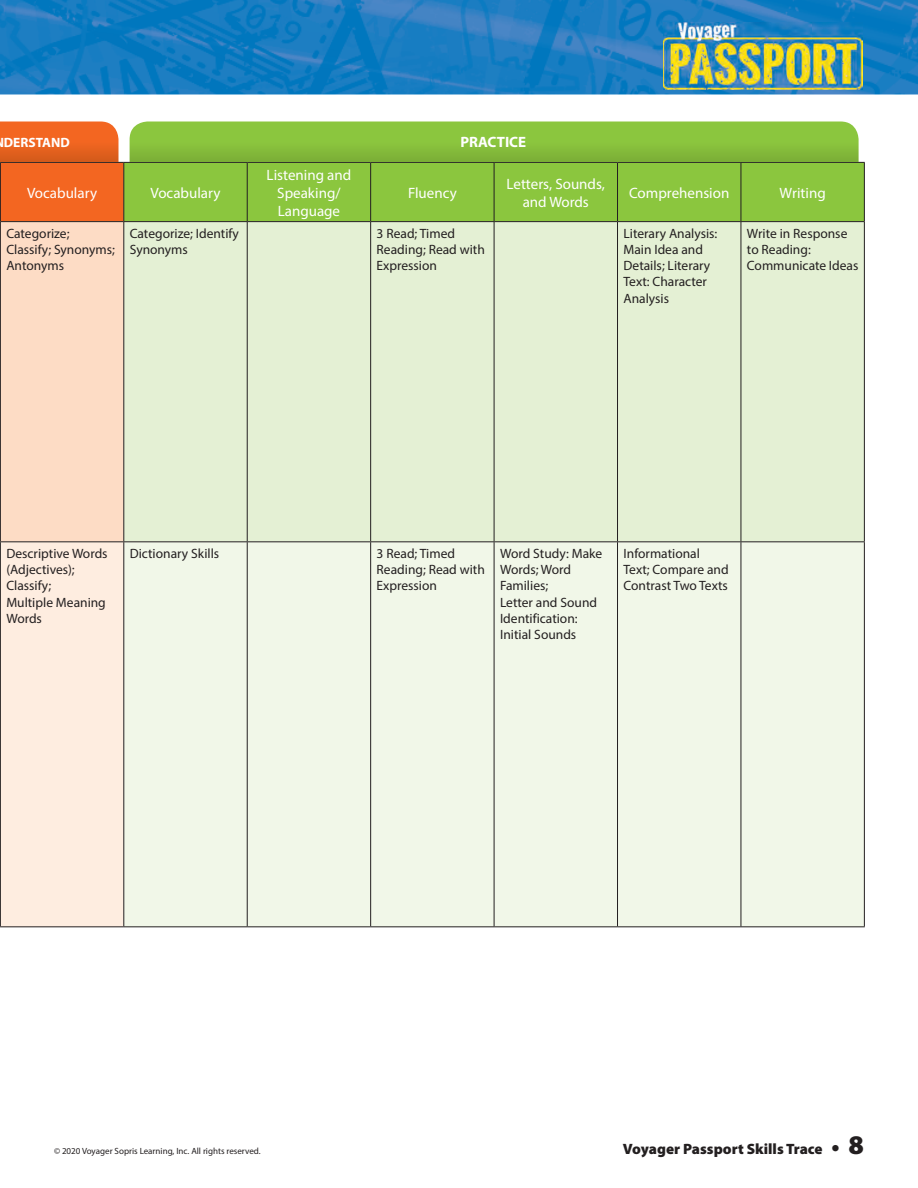
<style>
.page{position:relative;width:918px;height:1188px;background:#fff}
.page>*{position:absolute;margin:0;border:0;box-sizing:border-box;transform-origin:0 0}
.t1{font:15px/18px "Myriad Pro";color:#fff;text-align:center}
.t2{font:900 15px "Myriad Pro";color:#231f20}
.t3{font:700 15px "Myriad Pro";color:#fff}
.t4{font:13.5px/16.2px "Myriad Pro";color:#231f20}
.t5{font:700 13.5px "Myriad Pro";color:#fff}
.t6{font:9px "Myriad Pro";color:#231f20}
.s1{font-size:22.5px}
.s2{font-size:27px}
</style>
<div class="page">
<img style="left:0;top:0;width:918px;height:94px">
<img style="left:663px;top:22px;width:200px;height:67px">
<div style="left:124px;top:163px;width:740px;height:58px;background:#8bc63e"></div>
<div style="left:124px;top:222px;width:740px;height:319px;background:#e4f0d4"></div>
<div style="left:1px;top:542px;width:122px;height:384px;background:#feede0"></div>
<svg style="left:124px;top:542px;width:740px;height:384px;background:#ecf1e3"></svg>
<hr style="left:247px;top:222px;width:1px;height:319px;background:#231f20">
<hr style="left:370px;top:222px;width:1px;height:319px;background:#231f20">
<hr style="left:494px;top:222px;width:1px;height:319px;background:#231f20">
<hr style="left:617px;top:222px;width:1px;height:319px;background:#231f20">
<hr style="left:741px;top:222px;width:1px;height:319px;background:#231f20">
<hr style="left:864px;top:222px;width:1px;height:319px;background:#231f20">
<hr style="left:0;top:542px;width:1px;height:384px;background:#231f20">
<hr style="left:124px;top:541px;width:123px;height:1px;background:#231f20">
<hr style="left:123px;top:542px;width:1px;height:384px;background:#231f20">
<hr style="left:247px;top:541px;width:124px;height:1px;background:#231f20">
<hr style="left:247px;top:542px;width:1px;height:384px;background:#231f20">
<hr style="left:371px;top:541px;width:123px;height:1px;background:#231f20">
<hr style="left:370px;top:542px;width:1px;height:384px;background:#231f20">
<hr style="left:494px;top:541px;width:124px;height:1px;background:#231f20">
<hr style="left:494px;top:542px;width:1px;height:384px;background:#231f20">
<hr style="left:618px;top:541px;width:123px;height:1px;background:#231f20">
<hr style="left:617px;top:542px;width:1px;height:384px;background:#231f20">
<hr style="left:741px;top:541px;width:124px;height:1px;background:#231f20">
<hr style="left:741px;top:542px;width:1px;height:384px;background:#231f20">
<hr style="left:864px;top:542px;width:1px;height:384px;background:#231f20">
<hr style="left:0;top:926px;width:124px;height:1px;background:#231f20">
<hr style="left:124px;top:926px;width:123px;height:1px;background:#231f20">
<hr style="left:247px;top:926px;width:124px;height:1px;background:#231f20">
<hr style="left:371px;top:926px;width:123px;height:1px;background:#231f20">
<hr style="left:494px;top:926px;width:124px;height:1px;background:#231f20">
<hr style="left:618px;top:926px;width:123px;height:1px;background:#231f20">
<hr style="left:741px;top:926px;width:124px;height:1px;background:#231f20">
<hr style="left:124px;top:162px;width:123px;height:1px;background:#231f20">
<hr style="left:247px;top:162px;width:124px;height:1px;background:#231f20">
<hr style="left:247px;top:163px;width:1px;height:58px;background:#231f20">
<hr style="left:371px;top:162px;width:123px;height:1px;background:#231f20">
<hr style="left:370px;top:163px;width:1px;height:58px;background:#231f20">
<hr style="left:494px;top:162px;width:124px;height:1px;background:#231f20">
<hr style="left:494px;top:163px;width:1px;height:58px;background:#231f20">
<hr style="left:618px;top:162px;width:123px;height:1px;background:#231f20">
<hr style="left:617px;top:163px;width:1px;height:58px;background:#231f20">
<hr style="left:741px;top:162px;width:124px;height:1px;background:#231f20">
<hr style="left:741px;top:163px;width:1px;height:58px;background:#231f20">
<hr style="left:864px;top:163px;width:1px;height:58px;background:#231f20">
<hr style="left:124px;top:221px;width:123px;height:1px;background:#231f20">
<hr style="left:247px;top:221px;width:124px;height:1px;background:#231f20">
<hr style="left:371px;top:221px;width:123px;height:1px;background:#231f20">
<hr style="left:494px;top:221px;width:124px;height:1px;background:#231f20">
<hr style="left:618px;top:221px;width:123px;height:1px;background:#231f20">
<hr style="left:741px;top:221px;width:124px;height:1px;background:#231f20">
<svg style="left:0;top:122px;width:124px;height:420px;background:#f6bd9d"></svg>
<svg style="left:130px;top:122px;width:729px;height:40px;background:#87bf3c"></svg>
<p class="t5" style="left:4px;top:133px;width:67px">DERSTAND</p>
<p class="t3" style="left:460px;top:133px;width:67px">PRACTICE</p>
<p class="t1" style="left:27px;top:183px;width:71px">Vocabulary</p>
<p class="t1" style="left:151px;top:183px;width:71px">Vocabulary</p>
<p class="t1" style="left:267px;top:165px;width:86px">Listening and<br>Speaking/<br>Language</p>
<p class="t1" style="left:408px;top:183px;width:50px">Fluency</p>
<p class="t1" style="left:507px;top:174px;width:100px">Letters, Sounds, and Words</p>
<p class="t1" style="left:629px;top:183px;width:102px">Comprehension</p>
<p class="t1" style="left:780px;top:183px;width:48px">Writing</p>
<p class="t4" style="left:6px;top:225px;width:110px">Categorize;<br>Classify; Synonyms;<br>Antonyms</p>
<p class="t4" style="left:130px;top:225px;width:110px">Categorize; Identify<br>Synonyms</p>
<p class="t4" style="left:377px;top:225px;width:110px">3 Read; Timed<br>Reading; Read with<br>Expression</p>
<p class="t4" style="left:624px;top:225px;width:95px">Literary Analysis:<br>Main Idea and<br>Details; Literary<br>Text: Character<br>Analysis</p>
<p class="t4" style="left:747px;top:225px;width:113px">Write in Response to Reading:<br>Communicate Ideas</p>
<p class="t4" style="left:6px;top:545px;width:103px">Descriptive Words (Adjectives);<br>Classify;<br>Multiple Meaning<br>Words</p>
<p class="t4" style="left:130px;top:545px;width:91px">Dictionary Skills</p>
<p class="t4" style="left:377px;top:545px;width:110px">3 Read; Timed<br>Reading; Read with<br>Expression</p>
<p class="t4" style="left:500px;top:545px;width:104px">Word Study: Make<br>Words; Word<br>Families;<br>Letter and Sound<br>Identification:<br>Initial Sounds</p>
<p class="t4" style="left:624px;top:545px;width:107px">Informational<br>Text; Compare and<br>Contrast Two Texts</p>
<p class="t6" style="left:54px;top:1146px;width:208px">© 2020 Voyager Sopris Learning, Inc. All rights reserved.</p>
<p class="t2" style="left:623px;top:1141px;width:243px">Voyager Passport Skills Trace <span class="s1">•</span> <span class="s2">8</span></p>
</div>
